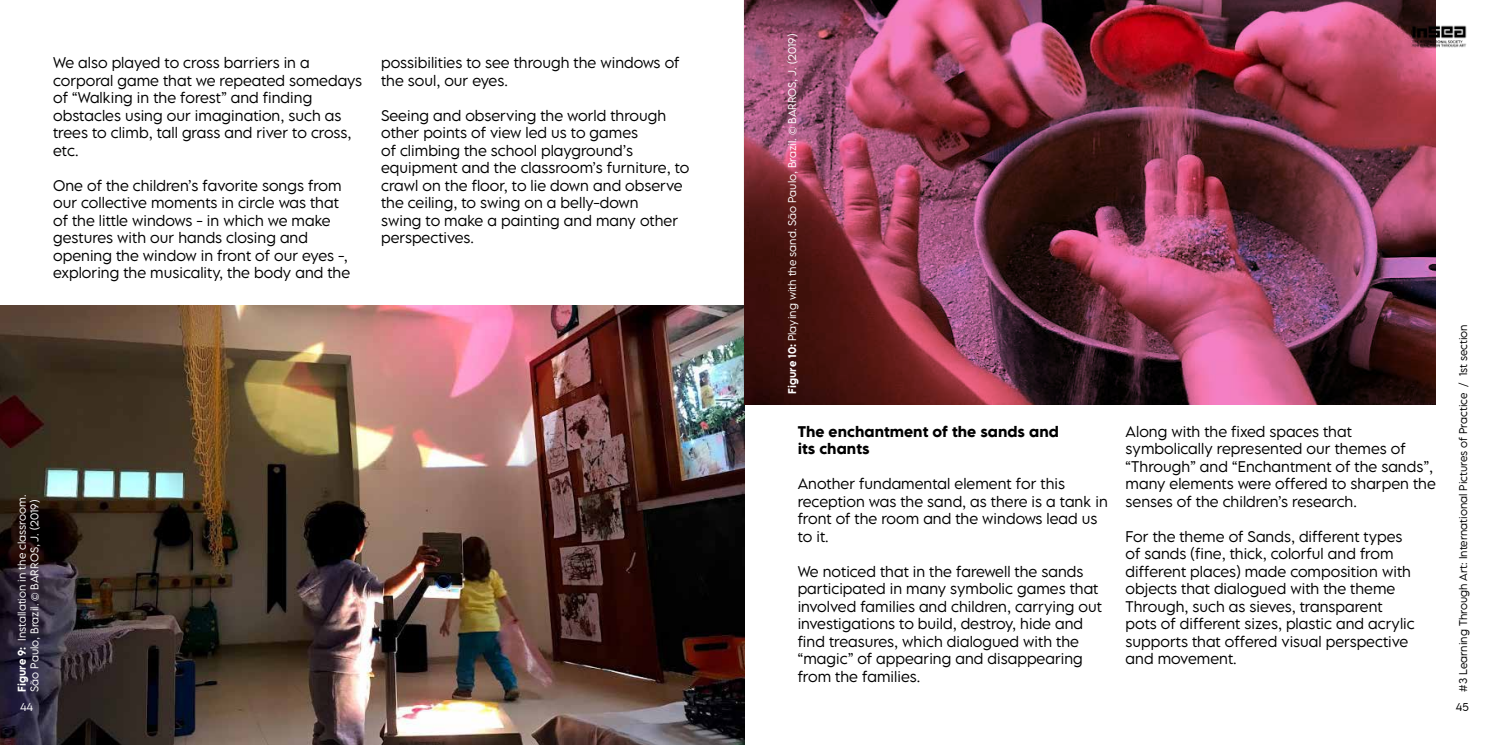
<style>
.page{position:relative;width:1489px;height:745px;background:#fff}
.page>*{position:absolute;margin:0;border:0;box-sizing:border-box;transform-origin:0 0}
.t1{font:300 13.75px/17.5px "LEMONMILK Pro";color:#000}
.t2{font:600 13.75px/17.5px "LEMONMILK Pro";color:#000}
.t3{font:300 10px/12.5px "LEMONMILK Pro";color:#fff}
.t4{font:300 10px "LEMONMILK Pro";color:#000}
.s1{font-weight:500}
</style>
<div class="page">
<hr style="left:743px;top:0;width:1px;height:744px;background:#f0ede9">
<img style="left:0;top:305px;width:744px;height:439px">
<img style="left:744px;top:0;width:691px;height:404px">
<img style="left:1409px;top:23px;width:58px;height:27px">
<p class="t1" style="left:53px;top:54px;width:310px">We also played to cross barriers in a corporal game that we repeated somedays of “Walking in the forest” and finding obstacles using our imagination, such as trees to climb, tall grass and river to cross, etc.</p>
<p class="t1" style="left:53px;top:176px;width:298px">One of the children’s favorite songs from our collective moments in circle was that of the little windows - in which we make gestures with our hands closing and opening the window in front of our eyes -, exploring the musicality, the body and the</p>
<p class="t1" style="left:381px;top:54px;width:300px">possibilities to see through the windows of the soul, our eyes.</p>
<p class="t1" style="left:381px;top:106px;width:310px">Seeing and observing the world through other points of view led us to games<br>of climbing the school playground’s equipment and the classroom’s furniture, to crawl on the floor, to lie down and observe the ceiling, to swing on a belly-down<br>swing to make a painting and many other perspectives.</p>
<p class="t3" style="left:16px;top:691px;width:198px;rotate:-90deg"><span class="s1">Figure 9:</span> Installation in the classroom.<br>São Paulo, Brazil. © BARROS, J. (2019)</p>
<p class="t3" style="left:20px;top:700px;width:15px">44</p>
<p class="t3" style="left:786px;top:393px;width:361px;rotate:-90deg"><span class="s1">Figure 10:</span> Playing with the sand. São Paulo, Brazil. © BARROS, J. (2019)</p>
<p class="t2" style="left:797px;top:422px;width:263px">The enchantment of the sands and its chants</p>
<p class="t1" style="left:797px;top:474px;width:312px">Another fundamental element for this reception was the sand, as there is a tank in front of the room and the windows lead us to it.</p>
<p class="t1" style="left:797px;top:562px;width:306px">We noticed that in the farewell the sands participated in many symbolic games that involved families and children, carrying out investigations to build, destroy, hide and find treasures, which dialogued with the “magic” of appearing and disappearing from the families.</p>
<p class="t1" style="left:1125px;top:422px;width:312px">Along with the fixed spaces that symbolically represented our themes of “Through” and “Enchantment of the sands”, many elements were offered to sharpen the senses of the children’s research.</p>
<p class="t1" style="left:1125px;top:527px;width:291px">For the theme of Sands, different types of sands (fine, thick, colorful and from different places) made composition with objects that dialogued with the theme Through, such as sieves, transparent pots of different sizes, plastic and acrylic supports that offered visual perspective and movement.</p>
<p class="t4" style="left:1456px;top:691px;width:368px;rotate:-90deg">#3 Learning Through Art: International Pictures of Practice / 1st section</p>
<p class="t4" style="left:1455px;top:700px;width:14px">45</p>
</div>
